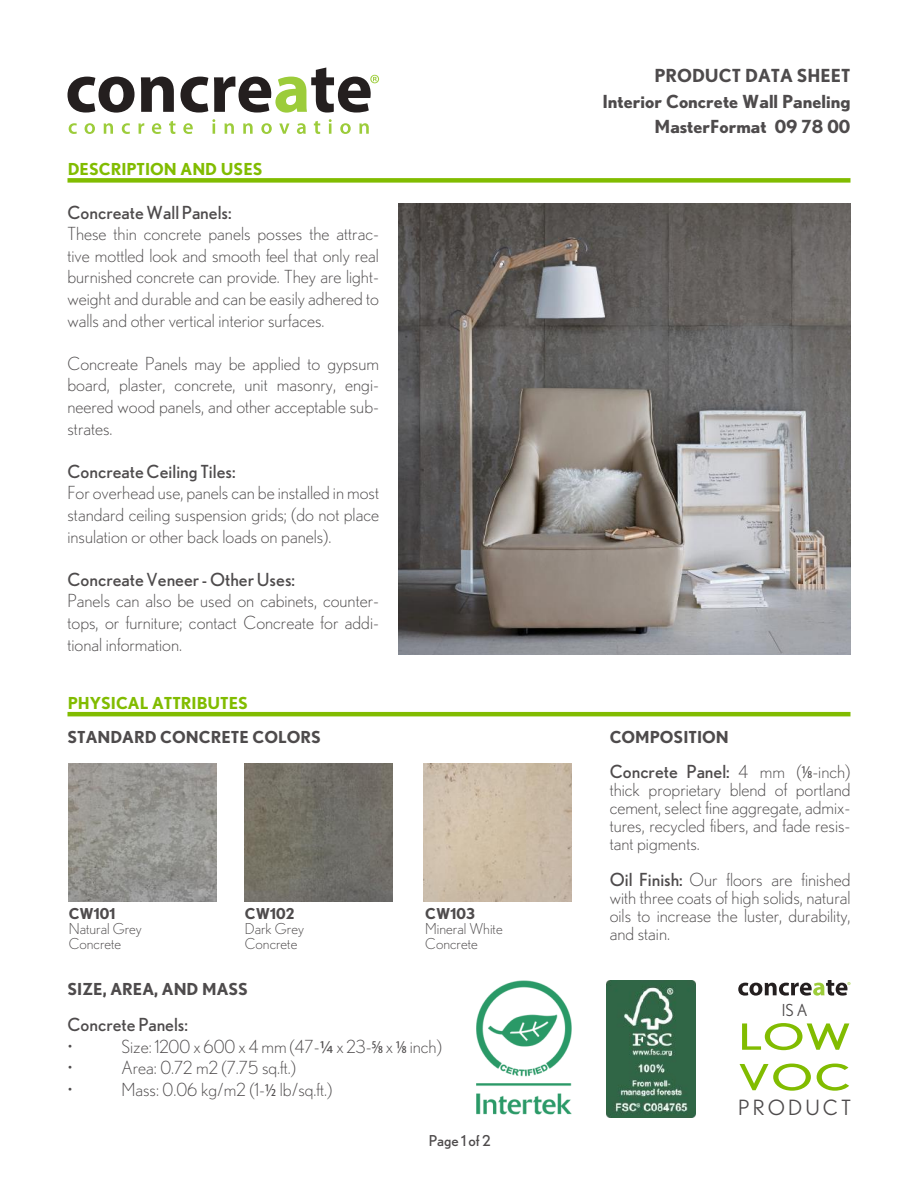
<style>
.page{position:relative;width:918px;height:1188px;background:#fff}
.page>*{position:absolute;margin:0;border:0;box-sizing:border-box;transform-origin:0 0}
.t1{font:36px "Nobel";letter-spacing:.01em;color:#81bc00;scale:1.4 1}
.t2{font:21px "Nobel";letter-spacing:.145em;color:#4e4b4c}
.t3{font:300 18px/21.6px "Nobel";color:#4e4b4c;text-align:justify}
.t4{font:18px "Nobel";color:#4e4b4c}
.t5{font:700 18px/25.5px "Nobel";color:#4e4b4c;text-align:right}
.t6{font:700 16.5px "Nobel";color:#4e4b4c}
.t7{font:700 16.5px "Nobel";color:#81bc00}
.t8{font:16.5px "Nobel";color:#4e4b4c}
.t9{font:300 15px "Nobel";color:#4e4b4c}
.t10{font:700 15px "Nobel";color:#4e4b4c}
.t11{font:15px "Nobel";color:#4e4b4c}
.s1{font-family:"Myriad Pro";font-weight:400}
.s2{font-family:"Myriad Pro";font-weight:400;font-stretch:condensed}
.s3{font-weight:400}
</style>
<div class="page">
<svg style="left:68px;top:77px;width:67px;height:36px"></svg>
<svg style="left:141px;top:77px;width:33px;height:35px"></svg>
<svg style="left:180px;top:77px;width:28px;height:36px"></svg>
<svg style="left:214px;top:68px;width:165px;height:45px"></svg>
<svg style="left:69px;top:123px;width:8px;height:11px"></svg>
<svg style="left:85px;top:123px;width:10px;height:11px"></svg>
<svg style="left:104px;top:123px;width:9px;height:11px"></svg>
<svg style="left:122px;top:123px;width:8px;height:11px"></svg>
<svg style="left:138px;top:123px;width:6px;height:11px"></svg>
<svg style="left:152px;top:123px;width:9px;height:11px"></svg>
<svg style="left:169px;top:121px;width:7px;height:13px"></svg>
<svg style="left:183px;top:123px;width:10px;height:11px"></svg>
<svg style="left:212px;top:119px;width:3px;height:15px"></svg>
<svg style="left:225px;top:123px;width:9px;height:11px"></svg>
<svg style="left:243px;top:123px;width:10px;height:11px"></svg>
<svg style="left:261px;top:123px;width:11px;height:11px"></svg>
<svg style="left:279px;top:123px;width:11px;height:11px"></svg>
<svg style="left:297px;top:123px;width:9px;height:11px"></svg>
<svg style="left:314px;top:121px;width:6px;height:13px"></svg>
<svg style="left:329px;top:119px;width:3px;height:15px"></svg>
<svg style="left:340px;top:123px;width:11px;height:11px"></svg>
<svg style="left:359px;top:123px;width:10px;height:11px"></svg>
<div style="left:68px;top:178px;width:782px;height:5px;background:#81bc00"></div>
<hr style="left:68px;top:712px;width:782px;height:4px;background:#81bc00">
<img style="left:398px;top:204px;width:452px;height:450px">
<img style="left:477px;top:981px;width:95px;height:134px">
<img style="left:607px;top:981px;width:89px;height:136px">
<img style="left:69px;top:763px;width:147px;height:138px">
<img style="left:424px;top:763px;width:147px;height:138px">
<img style="left:245px;top:763px;width:147px;height:138px">
<svg style="left:738px;top:981px;width:112px;height:15px"></svg>
<p class="t7" style="left:68px;top:159px;width:196px">DESCRIPTION AND USES</p>
<p class="t4" style="left:68px;top:202px;width:166px">Concreate Wall Panels:</p>
<p class="t3" style="left:68px;top:223px;width:313px">These thin concrete panels posses the attrac&shy;tive mottled look and smooth feel that only real burnished concrete can provide. They are light&shy;weight and durable and can be easily adhered to walls and other vertical interior surfaces.</p>
<p class="t3" style="left:68px;top:352px;width:313px">Concreate Panels may be applied to gypsum board, plaster, concrete, unit masonry, engi&shy;neered wood panels, and other acceptable sub&shy;strates.</p>
<p class="t4" style="left:68px;top:461px;width:170px">Concreate Ceiling Tiles:</p>
<p class="t3" style="left:68px;top:482px;width:313px">For overhead use, panels can be installed in most standard ceiling suspension grids; (do not place insulation or other back loads on panels).</p>
<p class="t4" style="left:68px;top:569px;width:229px">Concreate Veneer - Other Uses:</p>
<p class="t3" style="left:68px;top:590px;width:313px">Panels can also be used on cabinets, counter&shy;tops, or furniture; contact Concreate for addi&shy;tional information.</p>
<p class="t7" style="left:68px;top:693px;width:182px">PHYSICAL ATTRIBUTES</p>
<p class="t5" style="left:602px;top:63px;width:250px">PRODUCT DATA SHEET<br>Interior Concrete Wall Paneling<br>MasterFormat 09 78 00</p>
<p class="t6" style="left:68px;top:728px;width:255px">STANDARD CONCRETE COLORS</p>
<p class="t6" style="left:610px;top:728px;width:121px">COMPOSITION</p>
<p class="t10" style="left:69px;top:905px;width:48px">CW101</p>
<p class="t9" style="left:69px;top:920px;width:75px">Natural Grey</p>
<p class="t9" style="left:69px;top:935px;width:54px">Concrete</p>
<p class="t10" style="left:245px;top:905px;width:51px">CW102</p>
<p class="t9" style="left:245px;top:920px;width:61px">Dark Grey</p>
<p class="t9" style="left:245px;top:935px;width:54px">Concrete</p>
<p class="t10" style="left:425px;top:905px;width:51px">CW103</p>
<p class="t9" style="left:425px;top:920px;width:79px">Mineral White</p>
<p class="t9" style="left:425px;top:935px;width:54px">Concrete</p>
<p class="t6" style="left:68px;top:979px;width:182px">SIZE, AREA, AND MASS</p>
<p class="t4" style="left:68px;top:1014px;width:122px">Concrete Panels:</p>
<p class="t3" style="left:68px;top:1035px;width:7px">•</p>
<p class="t3" style="left:122px;top:1035px;width:322px">Size: 1200 x 600 x 4 mm (47-<span class="s1">¼</span> x 23-<span class="s2">5/8</span> x <span class="s2">1/8</span> inch)</p>
<p class="t3" style="left:68px;top:1057px;width:7px">•</p>
<p class="t3" style="left:122px;top:1057px;width:176px">Area: 0.72 m2 (7.75 sq.ft.)</p>
<p class="t3" style="left:68px;top:1079px;width:7px">•</p>
<p class="t3" style="left:122px;top:1079px;width:213px">Mass: 0.06 kg/m2 (1-<span class="s2">1/2</span> lb/sq.ft.)</p>
<p class="t11" style="left:429px;top:1132px;width:64px">Page 1 of 2</p>
<p class="t3" style="left:610px;top:763px;width:242px;line-height:18px"><span class="s3">Concrete Panel:</span> 4 mm (<span class="s2">1/8</span>-inch) thick proprietary blend of portland cement, select fine aggregate, admix&shy;tures, recycled fibers, and fade resis&shy;tant pigments.</p>
<p class="t3" style="left:610px;top:871px;width:242px;line-height:18px"><span class="s3">Oil Finish:</span> Our floors are finished with three coats of high solids, natural oils to increase the luster, durability, and stain.</p>
<p class="t8" style="left:782px;top:1000px;width:27px">IS A</p>
<p class="t1" style="left:738px;top:1016px;width:82px">LOW</p>
<p class="t1" style="left:738px;top:1057px;width:82px">VOC</p>
<p class="t2" style="left:738px;top:1096px;width:114px">PRODUCT</p>
</div>
